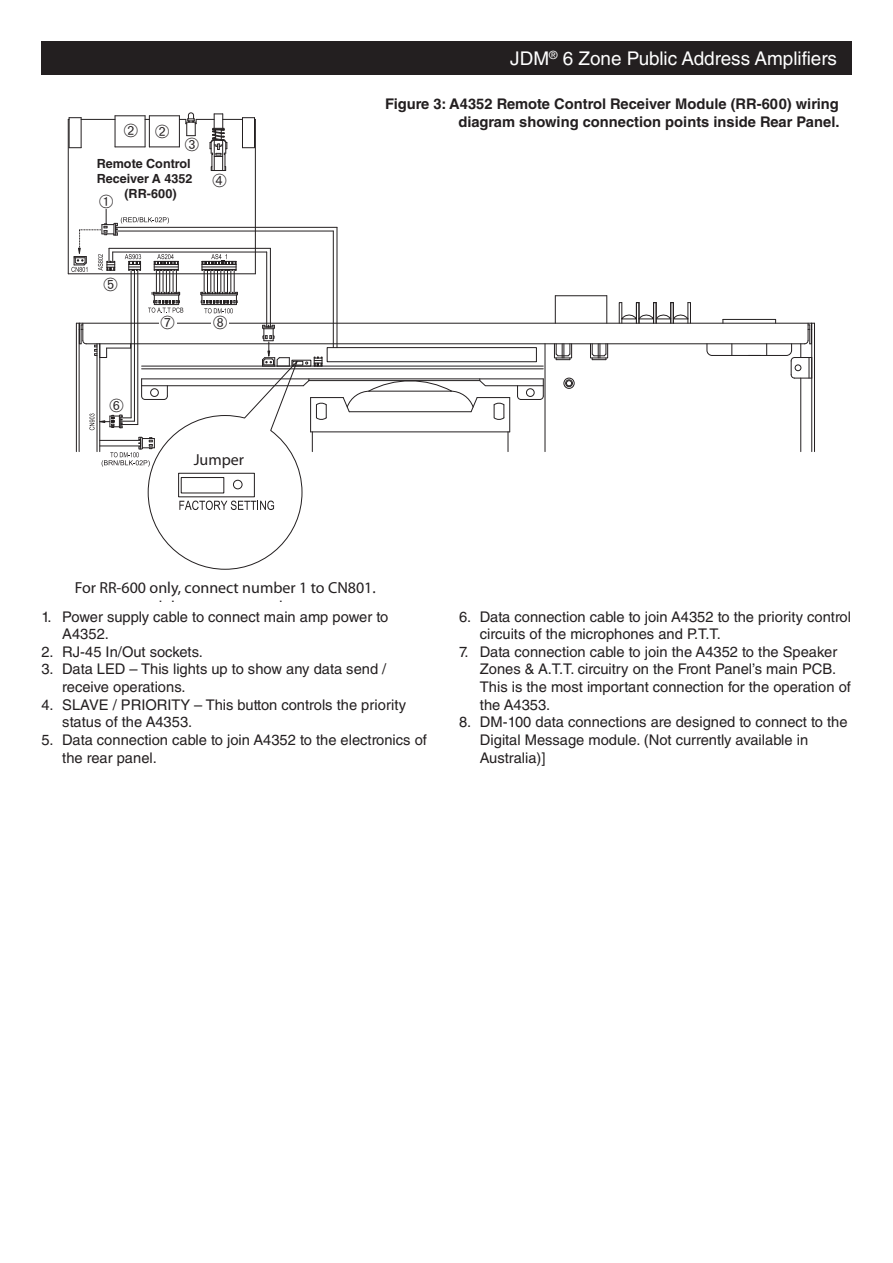
<style>
.page{position:relative;width:893px;height:1263px;background:#fff}
.page>*{position:absolute;margin:0;border:0;box-sizing:border-box;transform-origin:0 0}
.t1{font:18.9px "Helvetica LT Std";color:#fff}
.t2{font:16.05px/19.2px "Myriad Pro";color:#231f20}
.t3{font:14.7px/17.7px "Helvetica LT Std";color:#231f20}
.t4{font:700 14.7px/17.7px "Helvetica LT Std";color:#231f20;text-align:right}
.t5{font:700 12.6px "Helvetica LT Std";color:#231f20}
</style>
<div class="page">
<div style="left:41px;top:42px;width:810px;height:33px;background:#231f20"></div>
<svg style="left:67px;top:119px;width:748px;height:333px"></svg>
<hr style="left:555px;top:295px;width:51px;height:1px;background:#231f20">
<hr style="left:79px;top:323px;width:732px;height:1px;background:#231f20">
<hr style="left:86px;top:343px;width:718px;height:1px;background:#231f20">
<hr style="left:509px;top:398px;width:1px;height:34px;background:#231f20">
<hr style="left:544px;top:344px;width:1px;height:108px;background:#231f20">
<hr style="left:310px;top:431px;width:199px;height:1px;background:#231f20">
<svg style="left:507px;top:432px;width:1px;height:20px"></svg>
<hr style="left:142px;top:368px;width:401px;height:1px;background:#231f20">
<hr style="left:142px;top:366px;width:401px;height:1px;background:#231f20">
<hr style="left:142px;top:378px;width:401px;height:1px;background:#231f20">
<hr style="left:116px;top:227px;width:221px;height:1px;background:#231f20">
<hr style="left:116px;top:231px;width:217px;height:1px;background:#231f20">
<hr style="left:336px;top:227px;width:1px;height:121px;background:#231f20">
<hr style="left:333px;top:231px;width:1px;height:117px;background:#231f20">
<hr style="left:309px;top:380px;width:171px;height:1px;background:#231f20">
<div style="left:327px;top:347px;width:210px;height:15px;border:1px solid #231f20"></div>
<hr style="left:310px;top:397px;width:33px;height:1px;background:#231f20">
<div style="left:563px;top:378px;width:11px;height:11px;border:1px solid #231f20;border-radius:50%"></div>
<svg style="left:567px;top:381px;width:4px;height:4px"></svg>
<div style="left:565px;top:379px;width:8px;height:8px;border:1px solid #231f20;border-radius:50%"></div>
<svg style="left:555px;top:296px;width:1px;height:27px"></svg>
<div style="left:554px;top:343px;width:18px;height:15px;border:1px solid #231f20"></div>
<svg style="left:555px;top:344px;width:16px;height:16px"></svg>
<svg style="left:342px;top:377px;width:202px;height:43px"></svg>
<div style="left:526px;top:388px;width:8px;height:9px;border:1px solid #231f20;border-radius:50%"></div>
<hr style="left:800px;top:378px;width:1px;height:74px;background:#231f20">
<hr style="left:814px;top:323px;width:1px;height:129px;background:#231f20">
<hr style="left:811px;top:323px;width:1px;height:129px;background:#231f20">
<hr style="left:723px;top:319px;width:52px;height:1px;background:#231f20">
<hr style="left:712px;top:355px;width:74px;height:1px;background:#231f20">
<svg style="left:706px;top:343px;width:7px;height:13px"></svg>
<svg style="left:618px;top:302px;width:73px;height:22px"></svg>
<div style="left:590px;top:343px;width:18px;height:15px;border:1px solid #231f20"></div>
<svg style="left:606px;top:296px;width:1px;height:27px"></svg>
<svg style="left:591px;top:344px;width:16px;height:16px"></svg>
<svg style="left:785px;top:323px;width:29px;height:56px"></svg>
<svg style="left:68px;top:112px;width:259px;height:458px"></svg>
<p class="t1" style="left:510px;top:51px;width:328px">JDM<sup>®</sup> 6 Zone Public Address Amplifiers</p>
<p class="t5" style="left:97px;top:159px;width:95px">Remote Control</p>
<p class="t5" style="left:97px;top:174px;width:97px">Receiver A 4352</p>
<p class="t5" style="left:124px;top:189px;width:54px">(RR-600)</p>
<p class="t2" style="left:194px;top:450px;width:52px">Jumper</p>
<p class="t4" style="left:385px;top:96px;width:456px">Figure 3: A4352 Remote Control Receiver Module (RR-600) wiring diagram showing connection points inside Rear Panel.</p>
<p class="t2" style="left:153px;top:578px;width:224px;text-indent:-79px">For RR-600 only, connect number 1 to CN801. d l</p>
<p class="t3" style="left:62px;top:609px;width:327px;text-indent:-21px">1. Power supply cable to connect main amp power to<br>A4352.</p>
<p class="t3" style="left:41px;top:644px;width:163px">2. RJ-45 In/Out sockets.</p>
<p class="t3" style="left:62px;top:662px;width:325px;text-indent:-21px">3. Data LED – This lights up to show any data send / receive operations.</p>
<p class="t3" style="left:62px;top:697px;width:345px;text-indent:-21px">4. SLAVE / PRIORITY – This button controls the priority status of the A4353.</p>
<p class="t3" style="left:62px;top:732px;width:366px;text-indent:-21px">5. Data connection cable to join A4352 to the electronics of the rear panel.</p>
<p class="t3" style="left:480px;top:609px;width:372px;text-indent:-21px">6. Data connection cable to join A4352 to the priority control circuits of the microphones and P.T.T.</p>
<p class="t3" style="left:480px;top:644px;width:372px;text-indent:-21px">7. Data connection cable to join the A4352 to the Speaker Zones &amp; A.T.T. circuitry on the Front Panel’s main PCB.<br>This is the most important connection for the operation of the A4353.</p>
<p class="t3" style="left:480px;top:715px;width:369px;text-indent:-21px">8. DM-100 data connections are designed to connect to the<br>Digital Message module. (Not currently available in<br>Australia)]</p>
</div>
